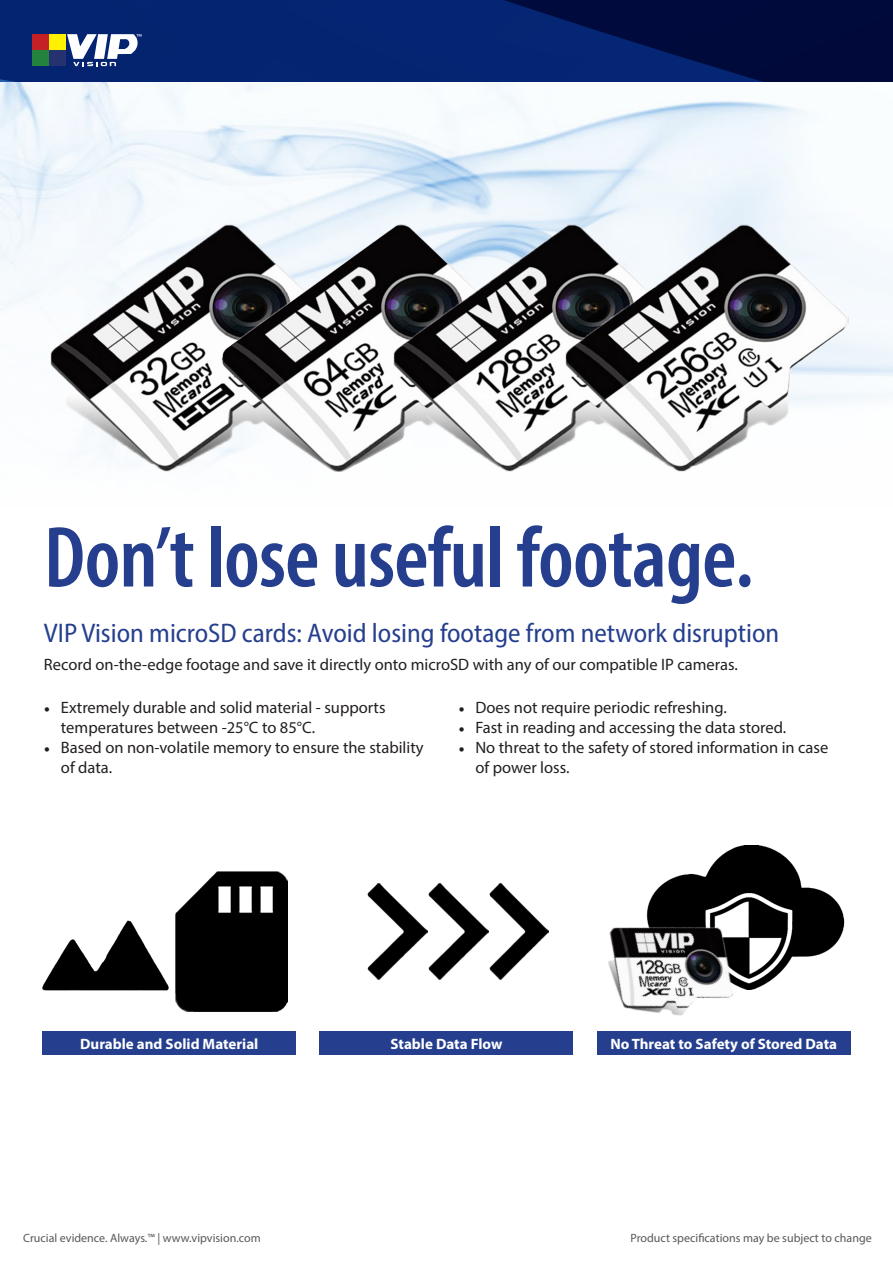
<style>
.page{position:relative;width:893px;height:1263px;background:#fff}
.page>*{position:absolute;margin:0;border:0;box-sizing:border-box;transform-origin:0 0}
.t1{font:600 condensed 87.45px "Myriad Pro";letter-spacing:-.01em;color:#253f8e}
.t2{font:semi-condensed 27px "Myriad Pro";color:#253f8e}
.t3{font:16.5px/19.8px "Myriad Pro";color:#231f20}
.t4{font:700 15px "Myriad Pro";color:#fff}
.Product_Model_No{font:12px "Myriad Pro";color:#57585a}
.s1{font-family:"Minion Pro"}
</style>
<div class="page">
<img style="left:0;top:81px;width:893px;height:317px">
<img style="left:5px;top:170px;width:171px;height:302px">
<img style="left:176px;top:170px;width:172px;height:302px">
<img style="left:348px;top:170px;width:171px;height:302px">
<img style="left:519px;top:170px;width:353px;height:302px">
<svg style="left:0;top:0;width:893px;height:81px;background:#021c61"></svg>
<div style="left:32px;top:34px;width:16px;height:16px;background:#c52026"></div>
<div style="left:32px;top:50px;width:16px;height:16px;background:#24823f"></div>
<div style="left:49px;top:34px;width:16px;height:16px;background:#fff101"></div>
<div style="left:49px;top:50px;width:16px;height:16px;background:#25326f"></div>
<svg style="left:67px;top:34px;width:75px;height:32px"></svg>
<div style="left:42px;top:1031px;width:254px;height:24px;background:#253f8e"></div>
<div style="left:320px;top:1031px;width:253px;height:24px;background:#253f8e"></div>
<div style="left:597px;top:1031px;width:254px;height:24px;background:#253f8e"></div>
<img style="left:175px;top:871px;width:113px;height:141px">
<img style="left:708px;top:846px;width:137px;height:138px">
<img style="left:608px;top:871px;width:157px;height:145px">
<img style="left:42px;top:920px;width:127px;height:70px">
<img style="left:429px;top:883px;width:120px;height:96px">
<img style="left:368px;top:883px;width:59px;height:96px">
<p class="t1" style="left:44px;top:504px;width:711px">Don’t lose useful footage.</p>
<p class="t2" style="left:44px;top:616px;width:737px">VIP Vision microSD cards: Avoid losing footage from network disruption</p>
<p class="t3" style="left:44px;top:654px;width:695px">Record on-the-edge footage and save it directly onto microSD with any of our compatible IP cameras.</p>
<p class="t3" style="left:61px;top:698px;width:326px;text-indent:-17px"><span class="s1">•</span> Extremely durable and solid material - supports temperatures between -25°C to 85°C.</p>
<p class="t3" style="left:61px;top:737px;width:364px;text-indent:-17px"><span class="s1">•</span> Based on non-volatile memory to ensure the stability of data.</p>
<p class="t3" style="left:458px;top:698px;width:270px"><span class="s1">•</span> Does not require periodic refreshing.</p>
<p class="t3" style="left:458px;top:717px;width:329px"><span class="s1">•</span> Fast in reading and accessing the data stored.</p>
<p class="t3" style="left:475px;top:737px;width:354px;text-indent:-17px"><span class="s1">•</span> No threat to the safety of stored information in case of power loss.</p>
<p class="t4" style="left:80px;top:1034px;width:180px">Durable and Solid Material</p>
<p class="t4" style="left:391px;top:1034px;width:113px">Stable Data Flow</p>
<p class="t4" style="left:610px;top:1034px;width:228px">No Threat to Safety of Stored Data</p>
<p class="Product_Model_No" style="left:23px;top:1230px;width:239px">Crucial evidence. Always.™ | www.vipvision.com</p>
<p class="Product_Model_No" style="left:630px;top:1230px;width:243px">Product specifications may be subject to change</p>
</div>
